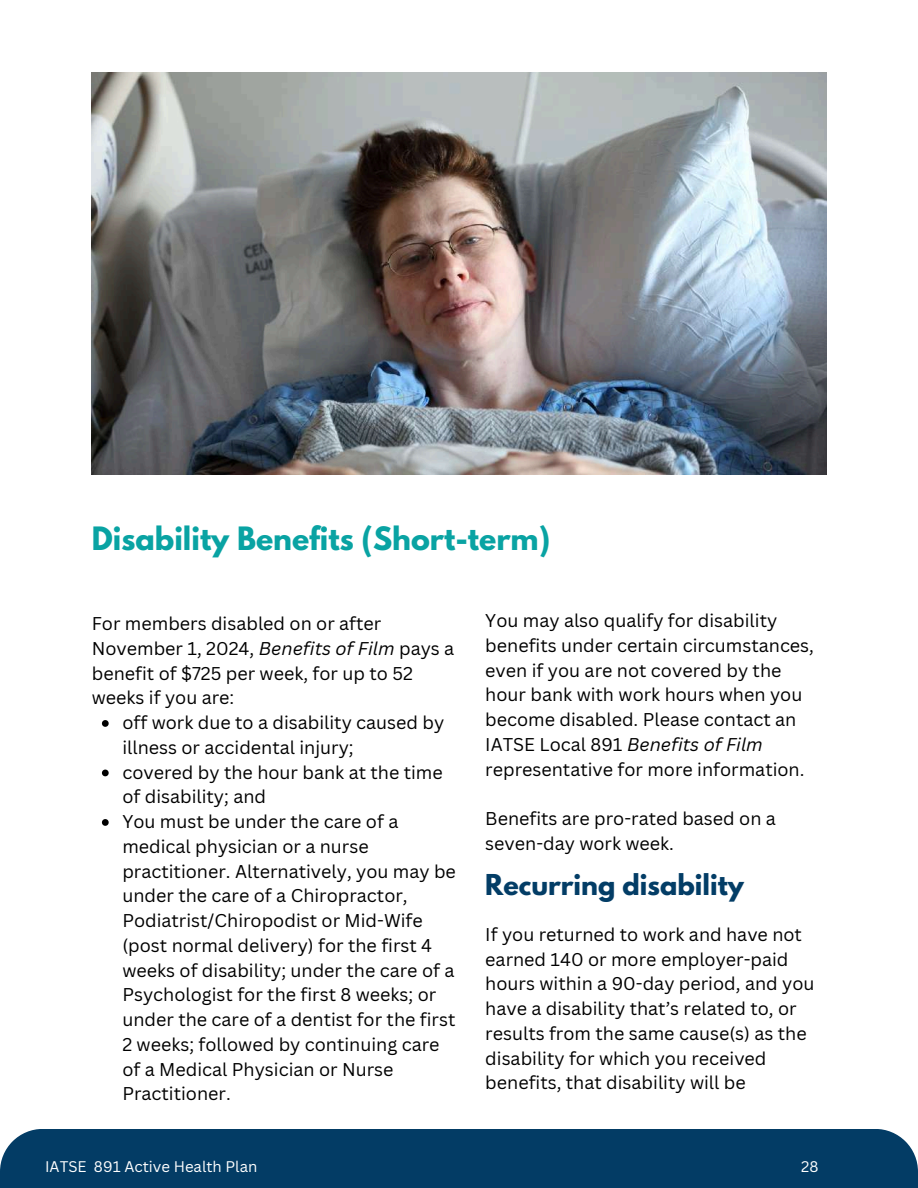
<style>
.page{position:relative;width:918px;height:1188px;background:#fff}
.page>*{position:absolute;margin:0;border:0;box-sizing:border-box;transform-origin:0 0}
.t1{font:700 28.5px "League Spartan";color:#09a3a3}
.t2{font:700 25.5px "League Spartan";color:#033d66}
.t3{font:18px/24.8px "Canva Sans";color:#000}
.t4{font:15px "Canva Sans";color:#fff}
.s1{font-style:italic}
</style>
<div class="page">
<img style="left:92px;top:72px;width:734px;height:403px">
<svg style="left:102px;top:720px;width:7px;height:7px"></svg>
<svg style="left:102px;top:770px;width:7px;height:6px"></svg>
<svg style="left:102px;top:819px;width:7px;height:7px"></svg>
<div style="left:0;top:1129px;width:918px;height:59px;background:#033c65"></div>
<h1 class="t1" style="left:92px;top:524px;width:460px">Disability Benefits (Short-term)</h1>
<p class="t3" style="left:92px;top:611px;width:364px">For members disabled on or after<br>November 1, 2024, <span class="s1">Benefits of Film</span> pays a benefit of $725 per week, for up to 52 weeks if you are:</p>
<p class="t3" style="left:122px;top:710px;width:335px">off work due to a disability caused by illness or accidental injury;<br>covered by the hour bank at the time of disability; and<br>You must be under the care of a medical physician or a nurse practitioner. Alternatively, you may be under the care of a Chiropractor,<br>Podiatrist/Chiropodist or Mid-Wife (post normal delivery) for the first 4 weeks of disability; under the care of a<br>Psychologist for the first 8 weeks; or under the care of a dentist for the first<br>2 weeks; followed by continuing care of a Medical Physician or Nurse<br>Practitioner.</p>
<p class="t3" style="left:485px;top:608px;width:330px">You may also qualify for disability benefits under certain circumstances, even if you are not covered by the hour bank with work hours when you become disabled. Please contact an IATSE Local 891 <span class="s1">Benefits of Film </span>representative for more information.</p>
<p class="t3" style="left:485px;top:806px;width:292px">Benefits are pro-rated based on a seven-day work week.</p>
<h2 class="t2" style="left:485px;top:872px;width:260px">Recurring disability</h2>
<p class="t3" style="left:485px;top:921px;width:331px">If you returned to work and have not earned 140 or more employer-paid hours within a 90-day period, and you have a disability that’s related to, or results from the same cause(s) as the disability for which you received benefits, that disability will be</p>
<p class="t4" style="left:45px;top:1156px;width:214px">IATSE 891 Active Health Plan</p>
<p class="t4" style="left:801px;top:1156px;width:19px">28</p>
</div>
